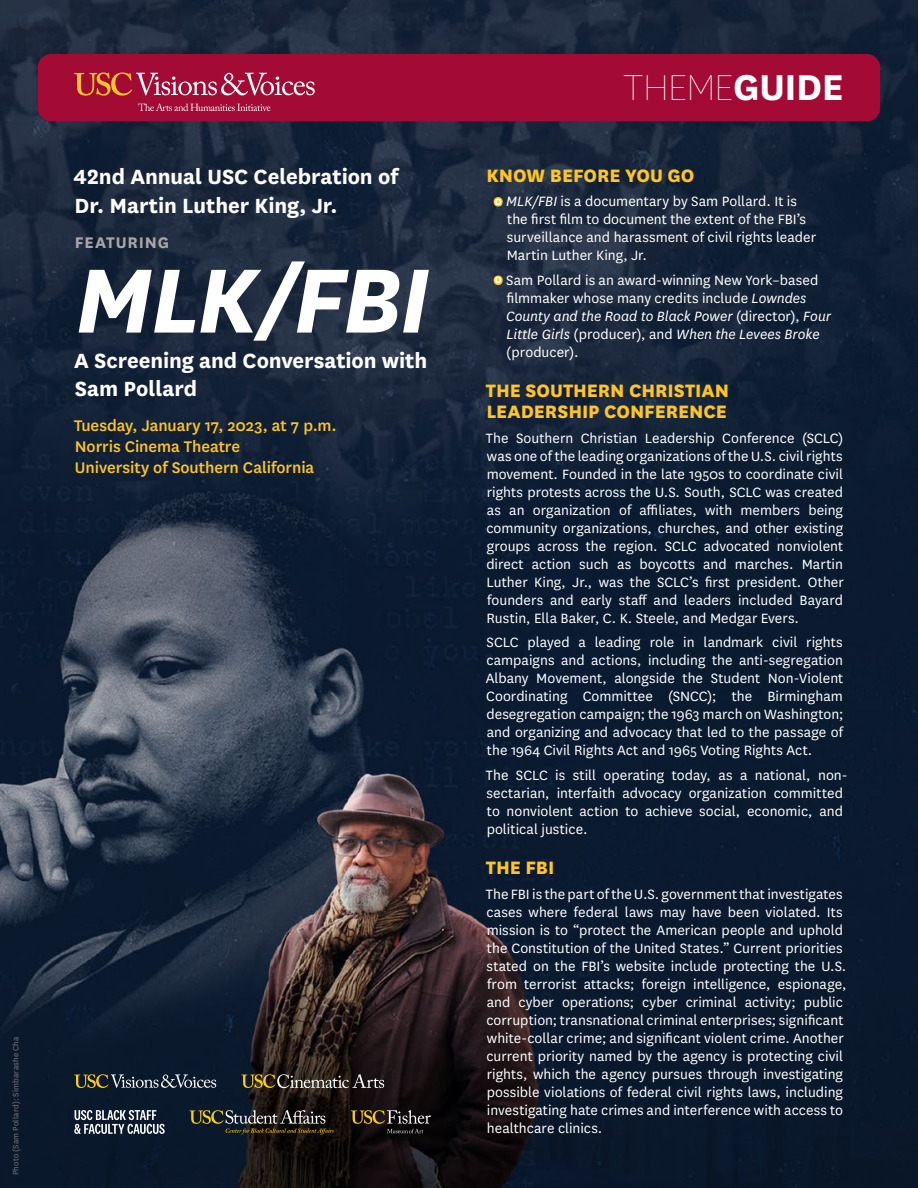
<style>
.page{position:relative;width:918px;height:1188px;background:#fff}
.page>*{position:absolute;margin:0;border:0;box-sizing:border-box;transform-origin:0 0}
.t1{font:italic 700 106.5px "National";letter-spacing:-.02em;color:#fff}
.t2{font:100 42px "National";letter-spacing:-.02em;color:#fff}
.t3{font:700 24px/28.5px "National";letter-spacing:-.005em;color:#fff}
.t4{font:800 21px/21px "National";letter-spacing:-.005em;color:#ffc425}
.t5{font:500 18px/21px "National";letter-spacing:-.005em;color:#ffc425}
.t6{font:700 18px "National";letter-spacing:.045em;color:#a9a6a7}
.t7{font:15.75px/18px "National";color:#fff}
.t8{font:9px "National";letter-spacing:.02em;color:#797676}
.s1{font-weight:700}
.s2{font-weight:700;font-size:13.5px;color:#ffc425}
.s3{font-style:italic}
</style>
<div class="page">
<img style="left:0;top:0;width:918px;height:1188px">
<div style="left:38px;top:54px;width:842px;height:67px;background:#a30b35;border-radius:14px"></div>
<svg style="left:74px;top:73px;width:241px;height:23px"></svg>
<svg style="left:138px;top:103px;width:133px;height:8px"></svg>
<svg style="left:74px;top:1110px;width:91px;height:24px;background:#5e6874"></svg>
<svg style="left:74px;top:1074px;width:142px;height:14px;background:#464e4e"></svg>
<svg style="left:190px;top:1110px;width:144px;height:25px;background:#38372d"></svg>
<svg style="left:241px;top:1074px;width:143px;height:14px;background:#554d3d"></svg>
<svg style="left:351px;top:1110px;width:80px;height:23px;background:#383022"></svg>
<h3 class="t3" style="left:74px;top:161px;width:326px">42nd Annual USC Celebration of<br>Dr. Martin Luther King, Jr.</h3>
<p class="t6" style="left:75px;top:230px;width:96px">FEATURING</p>
<h1 class="t1" style="left:75px;top:227px;width:356px">MLK/FBI</h1>
<h3 class="t3" style="left:74px;top:344px;width:355px">A Screening and Conversation with<br>Sam Pollard</h3>
<p class="t5" style="left:74px;top:414px;width:264px">Tuesday, January 17, 2023, at 7 p.m.<br>Norris Cinema Theatre<br>University of Southern California</p>
<p class="t8" style="left:10px;top:1175px;width:140px;rotate:-90deg">Photo (Sam Pollard): Simbarashe Cha</p>
<h2 class="t2" style="left:623px;top:63px;width:222px">THEME<span class="s1">GUIDE</span></h2>
<h3 class="t4" style="left:487px;top:163px;width:210px">KNOW BEFORE YOU GO</h3>
<p class="t7" style="left:507px;top:192px;width:311px;text-indent:-12px"><span class="s2">o</span> <span class="s3">MLK/FBI</span> is a documentary by Sam Pollard. It is the first film to document the extent of the FBI’s surveillance and harassment of civil rights leader Martin Luther King, Jr.</p>
<p class="t7" style="left:506px;top:270px;width:327px;text-indent:-11px"><span class="s2">o</span> Sam Pollard is an award-winning New York–based filmmaker whose many credits include <span class="s3">Lowndes County and the Road to Black Power</span> (director), <span class="s3">Four Little Girls</span> (producer), and <span class="s3">When the Levees Broke </span>(producer).</p>
<h3 class="t4" style="left:486px;top:379px;width:245px">THE SOUTHERN CHRISTIAN<br>LEADERSHIP CONFERENCE</h3>
<p class="t7" style="left:486px;top:428px;width:359px;text-align:justify">The Southern Christian Leadership Conference (SCLC) was one of the leading organizations of the U.S. civil rights movement. Founded in the late 1950s to coordinate civil rights protests across the U.S. South, SCLC was created as an organization of affiliates, with members being community organizations, churches, and other existing groups across the region. SCLC advocated nonviolent direct action such as boycotts and marches. Martin Luther King, Jr., was the SCLC’s first president. Other founders and early staff and leaders included Bayard Rustin, Ella Baker, C. K. Steele, and Medgar Evers.</p>
<p class="t7" style="left:486px;top:633px;width:359px;text-align:justify">SCLC played a leading role in landmark civil rights campaigns and actions, including the anti-segregation Albany Movement, alongside the Student Non-Violent Coordinating Committee (SNCC); the Birmingham desegregation campaign; the 1963 march on Washington; and organizing and advocacy that led to the passage of the 1964 Civil Rights Act and 1965 Voting Rights Act.</p>
<p class="t7" style="left:486px;top:765px;width:363px">The SCLC is still operating today, as a national, non&shy;sectarian, interfaith advocacy organization committed to nonviolent action to achieve social, economic, and political justice.</p>
<h3 class="t4" style="left:486px;top:856px;width:70px">THE FBI</h3>
<p class="t7" style="left:486px;top:884px;width:362px">The FBI is the part of the U.S. government that investigates cases where federal laws may have been violated. Its mission is to “protect the American people and uphold the Constitution of the United States.” Current priorities stated on the FBI’s website include protecting the U.S. from terrorist attacks; foreign intelligence, espionage, and cyber operations; cyber criminal activity; public corruption; transnational criminal enterprises; significant white-collar crime; and significant violent crime. Another current priority named by the agency is protecting civil rights, which the agency pursues through investigating possible violations of federal civil rights laws, including investigating hate crimes and interference with access to healthcare clinics.</p>
</div>
